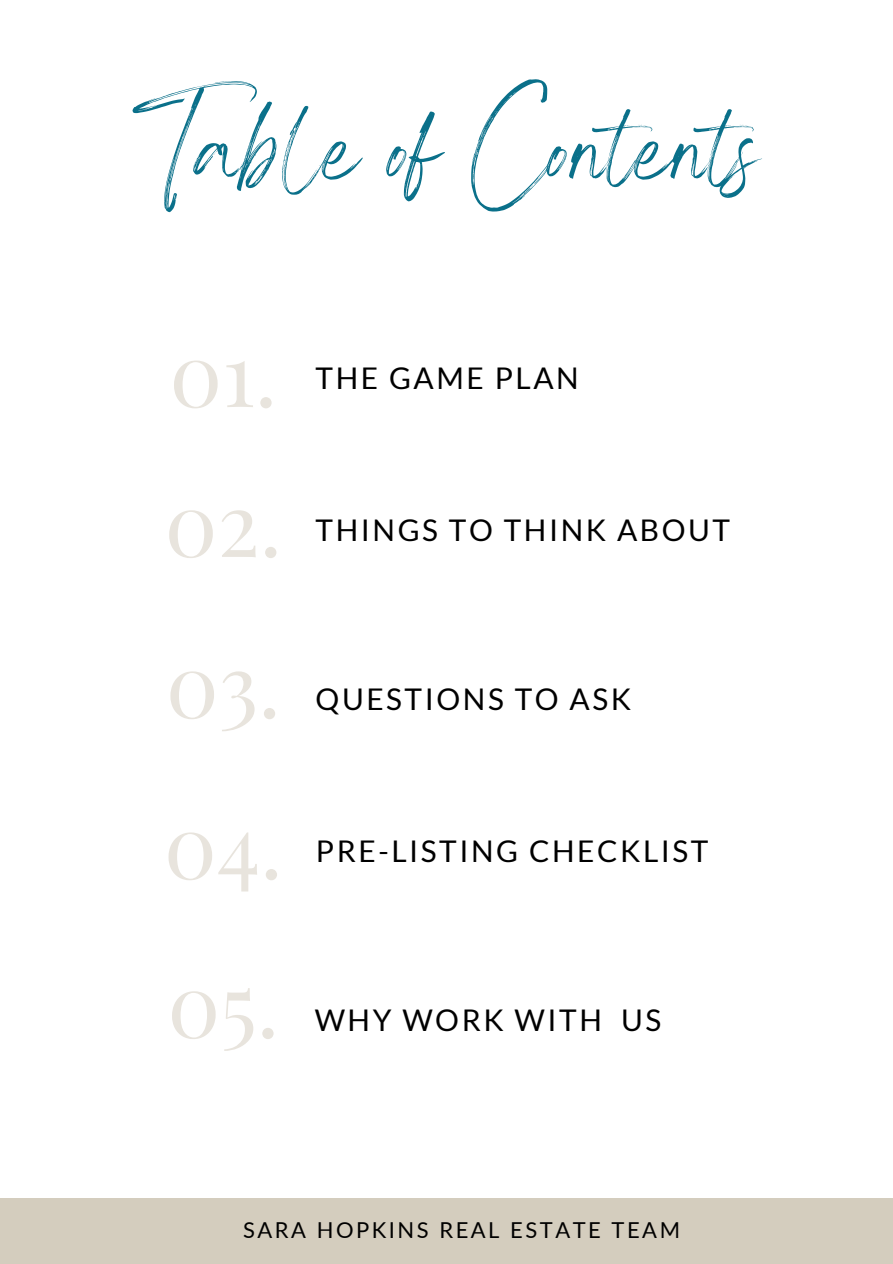
<style>
.page{position:relative;width:893px;height:1264px;background:#fff}
.page>*{position:absolute;margin:0;border:0;box-sizing:border-box;transform-origin:0 0}
.t1{font:139.8px "Angella White";color:#0a708a}
.t2{font:88.05px "Playfair Display";color:#e8e4dd}
.t3{font:29.85px "Lato";letter-spacing:.085em;color:#000}
.t4{font:21.9px "Lato";letter-spacing:.115em;color:#000}
</style>
<div class="page">
<div style="left:0;top:1197px;width:892px;height:66px;background:#d4cdbe"></div>
<p class="t1" style="left:132px;top:61px;width:630px">Table of Contents</p>
<p class="t2" style="left:169px;top:312px;width:109px">01.</p>
<p class="t3" style="left:315px;top:359px;width:265px">THE GAME PLAN</p>
<p class="t2" style="left:165px;top:461px;width:119px">02.</p>
<p class="t3" style="left:315px;top:511px;width:416px">THINGS TO THINK ABOUT</p>
<p class="t2" style="left:166px;top:622px;width:116px">03.</p>
<p class="t3" style="left:315px;top:680px;width:317px">QUESTIONS TO ASK</p>
<p class="t2" style="left:164px;top:783px;width:120px">04.</p>
<p class="t3" style="left:316px;top:832px;width:394px">PRE-LISTING CHECKLIST</p>
<p class="t2" style="left:167px;top:942px;width:113px">05.</p>
<p class="t3" style="left:315px;top:1001px;width:348px">WHY WORK WITH US</p>
<p class="t4" style="left:243px;top:1216px;width:438px">SARA HOPKINS REAL ESTATE TEAM</p>
</div>
